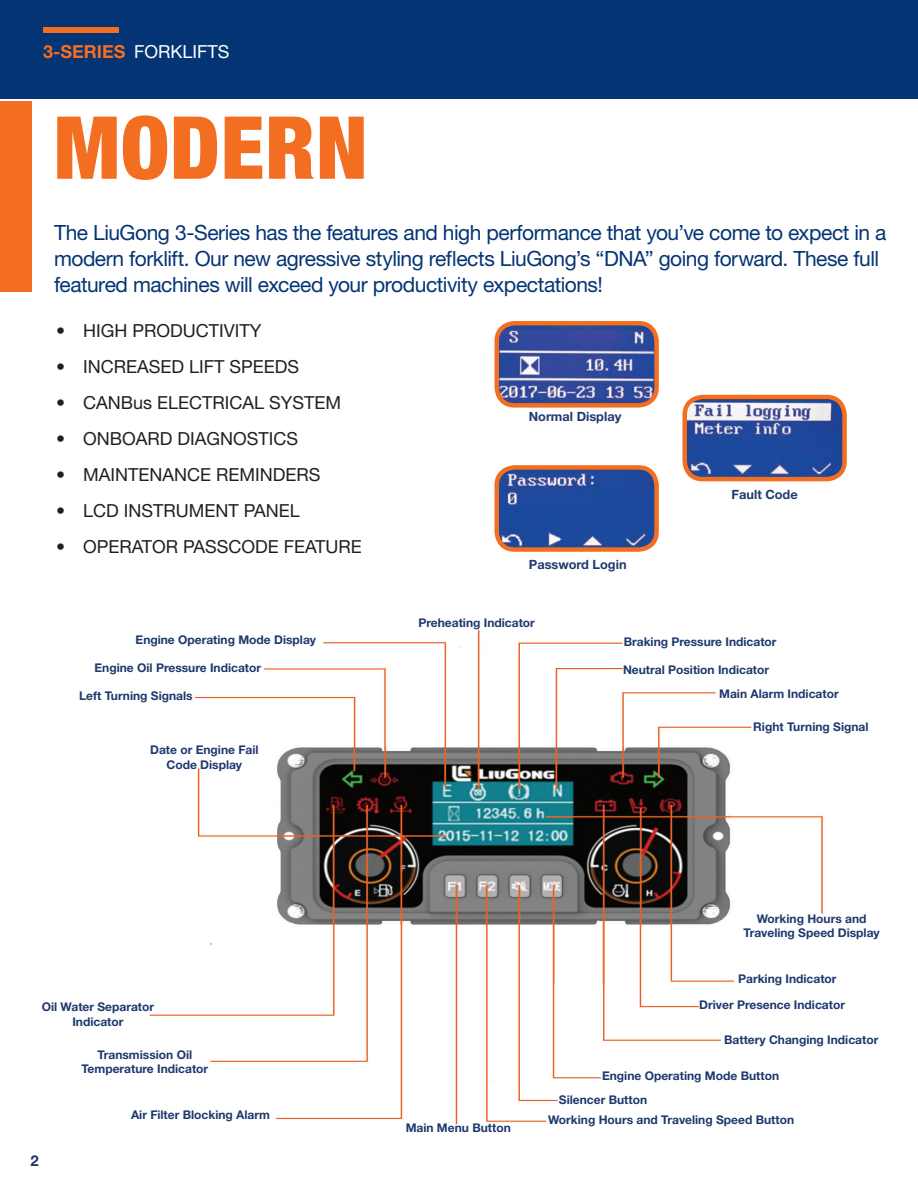
<style>
.page{position:relative;width:918px;height:1188px;background:#fff}
.page>*{position:absolute;margin:0;border:0;box-sizing:border-box;transform-origin:0 0}
.t1{font:900 condensed 87px "Helvetica Neue LT Pro";letter-spacing:.01em;color:#f36e21}
.t2{font:21px/26.2px "Helvetica Neue LT Pro";letter-spacing:-.025em;color:#053474}
.t3{font:18px "Helvetica Neue LT Pro";color:#231f20}
.t4{font:18px "Helvetica Neue LT Pro";color:#fff}
.t5{font:700 15px "Helvetica Neue LT Pro";color:#1f396f}
.t6{font:700 12.75px "Helvetica Neue LT Pro";color:#1f396f}
.t7{font:700 12px/14.4px "Helvetica Neue LT Pro";color:#1e396e;text-align:center}
.s1{font-weight:700;color:#f36e21}
</style>
<div class="page">
<div style="left:0;top:0;width:918px;height:98px;background:#053474"></div>
<div style="left:0;top:101px;width:31px;height:190px;background:#f36e21"></div>
<div style="left:43px;top:27px;width:76px;height:5px;background:#f36e21"></div>
<img style="left:499px;top:326px;width:155px;height:77px">
<div style="left:494px;top:321px;width:165px;height:87px;border:4px solid #f36e21;border-radius:18px"></div>
<img style="left:687px;top:400px;width:155px;height:76px">
<div style="left:682px;top:395px;width:165px;height:86px;border:4px solid #f36e21;border-radius:18px"></div>
<img style="left:499px;top:470px;width:155px;height:77px">
<div style="left:494px;top:465px;width:165px;height:87px;border:4px solid #f36e21;border-radius:18px"></div>
<img style="left:149px;top:627px;width:674px;height:498px">
<h3 class="t4" style="left:43px;top:40px;width:188px"><span class="s1">3-SERIES</span> FORKLIFTS</h3>
<h1 class="t1" style="left:54px;top:96px;width:315px">MODERN</h1>
<p class="t2" style="left:54px;top:219px;width:834px">The LiuGong 3-Series has the features and high performance that you’ve come to expect in a modern forklift. Our new agressive styling reflects LiuGong’s “DNA” going forward. These full featured machines will exceed your productivity expectations!</p>
<h3 class="t3" style="left:56px;top:320px;width:207px">• HIGH PRODUCTIVITY</h3>
<h3 class="t3" style="left:56px;top:356px;width:244px">• INCREASED LIFT SPEEDS</h3>
<h3 class="t3" style="left:56px;top:392px;width:286px">• CANBus ELECTRICAL SYSTEM</h3>
<h3 class="t3" style="left:56px;top:428px;width:244px">• ONBOARD DIAGNOSTICS</h3>
<h3 class="t3" style="left:56px;top:464px;width:266px">• MAINTENANCE REMINDERS</h3>
<h3 class="t3" style="left:56px;top:500px;width:245px">• LCD INSTRUMENT PANEL</h3>
<h3 class="t3" style="left:56px;top:536px;width:307px">• OPERATOR PASSCODE FEATURE</h3>
<p class="t7" style="left:136px;top:632px;width:182px">Engine Operating Mode Display</p>
<p class="t7" style="left:95px;top:660px;width:168px">Engine Oil Pressure Indicator</p>
<p class="t7" style="left:79px;top:688px;width:115px">Left Turning Signals</p>
<p class="t7" style="left:150px;top:742px;width:110px">Date or Engine Fail<br>Code Display</p>
<p class="t6" style="left:529px;top:408px;width:94px">Normal Display</p>
<p class="t6" style="left:529px;top:556px;width:99px">Password Login</p>
<p class="t7" style="left:418px;top:615px;width:118px">Preheating Indicator</p>
<p class="t6" style="left:732px;top:486px;width:68px">Fault Code</p>
<p class="t7" style="left:624px;top:634px;width:154px">Braking Pressure Indicator</p>
<p class="t7" style="left:719px;top:658px;width:121px;line-height:23.7px;text-align:left;text-indent:-96px">Neutral Position Indicator<br>Main Alarm Indicator</p>
<p class="t7" style="left:753px;top:719px;width:117px">Right Turning Signal</p>
<p class="t7" style="left:42px;top:999px;width:114px">Oil Water Separator<br>Indicator</p>
<p class="t7" style="left:82px;top:1047px;width:128px">Transmission Oil<br>Temperature Indicator</p>
<p class="t5" style="left:30px;top:1151px;width:10px">2</p>
<p class="t7" style="left:131px;top:1107px;width:141px">Air Filter Blocking Alarm</p>
<p class="t7" style="left:406px;top:1120px;width:107px">Main Menu Button</p>
<p class="t7" style="left:743px;top:911px;width:138px">Working Hours and<br>Traveling Speed Display</p>
<p class="t7" style="left:699px;top:966px;width:147px;line-height:25.8px;text-align:left;text-indent:39px">Parking Indicator<br>Driver Presence Indicator</p>
<p class="t7" style="left:724px;top:1032px;width:156px">Battery Changing Indicator</p>
<p class="t7" style="left:559px;top:1064px;width:222px;line-height:23.7px;text-align:left;text-indent:43px">Engine Operating Mode Button<br>Silencer Button</p>
<p class="t7" style="left:548px;top:1112px;width:248px">Working Hours and Traveling Speed Button</p>
</div>
